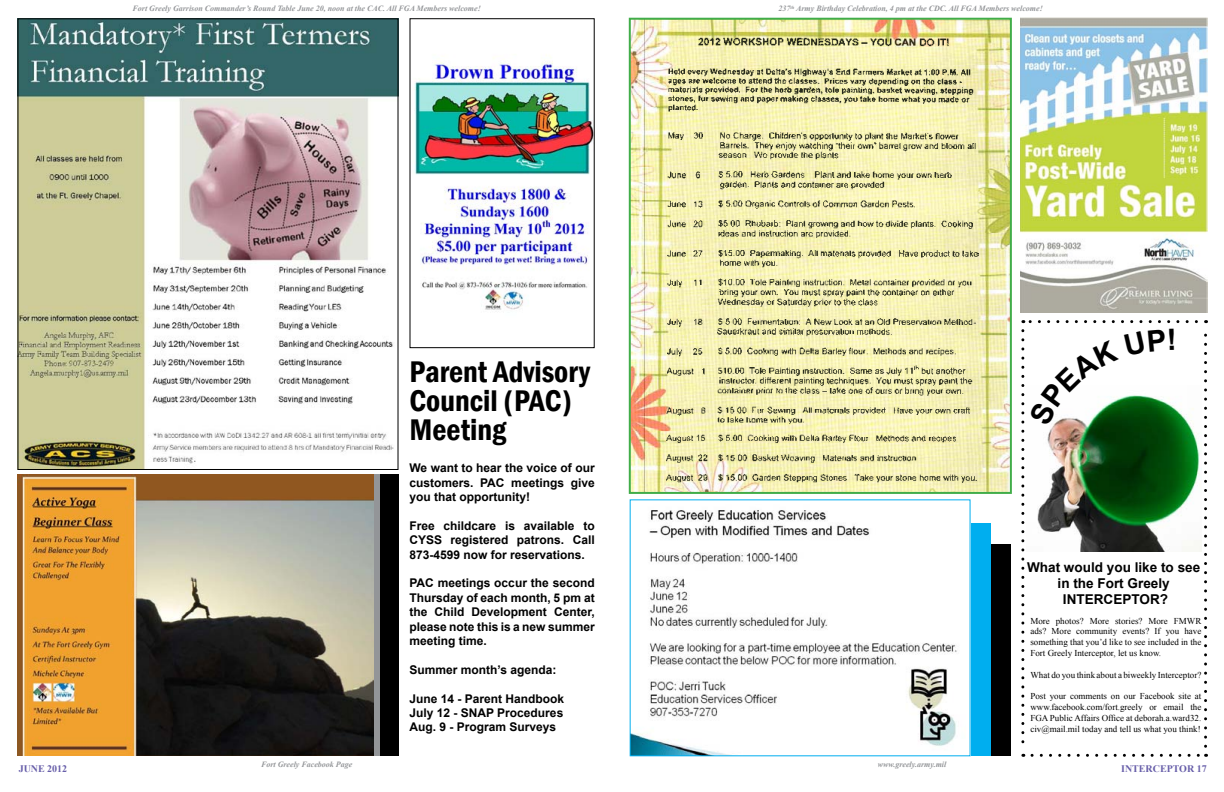
<style>
.page{position:relative;width:1224px;height:792px;background:#fff}
.page>*{position:absolute;margin:0;border:0;box-sizing:border-box;transform-origin:0 0}
.t1{font:600 condensed 30.7px/29px "Franklin Gothic";color:#000}
.t2{font:700 13.6px/16.3px "Arial";color:#000;text-align:center}
.t3{font:700 12px/14.4px "Arial";color:#000;text-align:justify}
.t4{font:700 10px "Times New Roman";color:#675ea9}
.t5{font:9px/10.8px "Times New Roman";color:#000;text-align:justify}
.t6{font:italic 700 8px "Times New Roman";color:#939598}
</style>
<div class="page">
<div style="left:357px;top:474px;width:42px;height:282px;background:#000"></div>
<div style="left:338px;top:474px;width:42px;height:282px;background:#939598"></div>
<div style="left:970px;top:544px;width:41px;height:212px;background:#000"></div>
<div style="left:963px;top:523px;width:27px;height:233px;background:#00aeef"></div>
<img style="left:632px;top:21px;width:377px;height:470px">
<img style="left:664px;top:21px;width:312px;height:405px">
<img style="left:718px;top:151px;width:260px;height:273px">
<img style="left:666px;top:435px;width:310px;height:56px">
<div style="left:629px;top:18px;width:383px;height:476px;border:2px solid #41ad49"></div>
<img style="left:19px;top:20px;width:378px;height:448px">
<img style="left:414px;top:55px;width:179px;height:255px">
<div style="left:410px;top:18px;width:185px;height:330px;border:1px solid #000"></div>
<img style="left:632px;top:510px;width:337px;height:244px">
<img style="left:1021px;top:18px;width:186px;height:295px">
<img style="left:17px;top:474px;width:357px;height:282px">
<svg style="left:1021px;top:320px;width:187px;height:437px"></svg>
<p class="t6" style="left:133px;top:3px;width:350px">Fort Greely Garrison Commander’s Round Table June 20, noon at the CAC. All FGA Members welcome!</p>
<p class="t6" style="left:779px;top:3px;width:266px">237<sup>th</sup> Army Birthday Celebration, 4 pm at the CDC. All FGA Members welcome!</p>
<h1 class="t1" style="left:410px;top:357px;width:182px">Parent Advisory<br>Council (PAC)<br>Meeting</h1>
<p class="t3" style="left:410px;top:461px;width:187px">We want to hear the voice of our customers. PAC meetings give you that opportunity!</p>
<p class="t3" style="left:410px;top:519px;width:187px">Free childcare is available to CYSS registered patrons. Call 873-4599 now for reservations.</p>
<p class="t3" style="left:410px;top:576px;width:187px">PAC meetings occur the second Thursday of each month, 5 pm at the Child Development Center, please note this is a new summer meeting time.</p>
<p class="t3" style="left:410px;top:663px;width:148px">Summer month’s agenda:</p>
<p class="t3" style="left:410px;top:691px;width:156px">June 14 - Parent Handbook July 12 - SNAP Procedures Aug. 9 - Program Surveys</p>
<p class="t2" style="left:1027px;top:559px;width:175px">What would you like to see in the Fort Greely<br>INTERCEPTOR?</p>
<p class="t5" style="left:1030px;top:615px;width:172px">More photos? More stories? More FMWR ads? More community events? If you have something that you’d like to see included in the Fort Greely Interceptor, let us know.</p>
<p class="t5" style="left:1030px;top:669px;width:172px">What do you think about a biweekly Interceptor?</p>
<p class="t5" style="left:1030px;top:691px;width:172px">Post your comments on our Facebook site at www.facebook.com/fort.greely or email the FGA Public Affairs Office at deborah.a.ward32. civ@mail.mil today and tell us what you think!</p>
<p class="t6" style="left:261px;top:759px;width:93px">Fort Greely Facebook Page</p>
<p class="t6" style="left:878px;top:759px;width:70px">www.greely.army.mil</p>
<p class="t4" style="left:19px;top:762px;width:50px">JUNE 2012</p>
<p class="t4" style="left:1121px;top:762px;width:87px">INTERCEPTOR 17</p>
</div>
